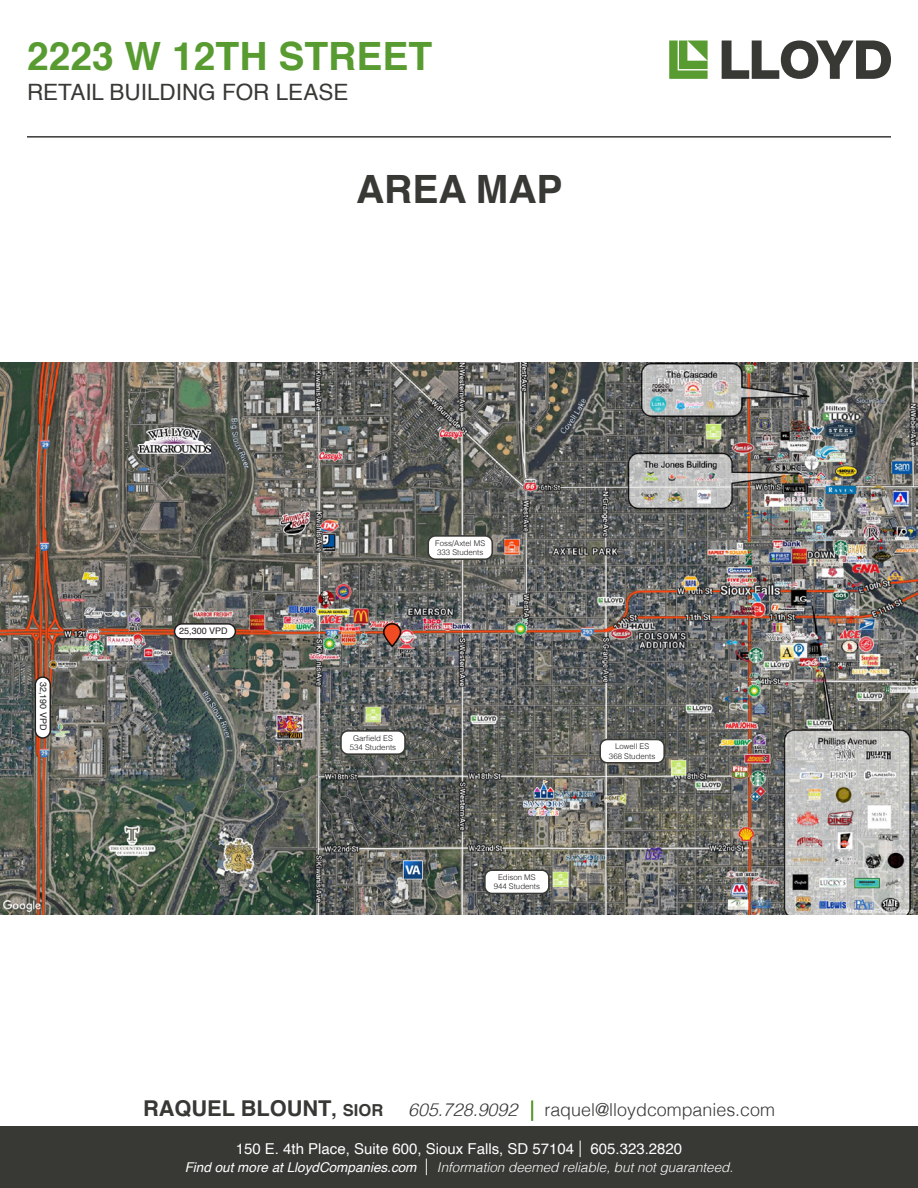
<style>
.page{position:relative;width:918px;height:1188px;background:#fff}
.page>*{position:absolute;margin:0;border:0;box-sizing:border-box;transform-origin:0 0}
.t1{font:700 39px "Helvetica";color:#589b31}
.t2{font:700 39px "Helvetica";color:#383935}
.t3{font:22.5px "Helvetica";color:#383935}
.t4{font:700 21.75px "Helvetica";color:#383935}
.t5{font:300 17.85px "Helvetica";color:#383935}
.t6{font:15px "Helvetica";color:#fff}
.t7{font:italic 300 13.5px "Helvetica";color:#fff}
.t8{font:9px "Helvetica";color:#231f20}
.t9{font:300 7.8px "Helvetica";color:#231f20}
.s1{font-size:19.5px}
.s2{font-size:16.5px}
.s3{font-style:italic}
.s4{font-style:italic;color:#589b31}
.s5{font-weight:300;font-size:16.5px}
.s6{font-weight:400}
.s7{font-style:normal;font-size:16.5px}
</style>
<div class="page">
<svg style="left:669px;top:41px;width:39px;height:38px"></svg>
<svg style="left:722px;top:40px;width:169px;height:39px"></svg>
<hr style="left:27px;top:136px;width:864px;height:2px;background:#383935">
<div style="left:0;top:1126px;width:918px;height:62px;background:#383935"></div>
<img style="left:0;top:363px;width:917px;height:551px">
<svg style="left:378px;top:539px;width:29px;height:114px"></svg>
<div style="left:428px;top:536px;width:64px;height:23px;background:#fff;border-radius:7px"></div>
<div style="left:427px;top:535px;width:66px;height:25px;border:2px solid #383935;border-radius:7px"></div>
<div style="left:341px;top:731px;width:64px;height:23px;background:#fff;border-radius:7px"></div>
<div style="left:340px;top:730px;width:66px;height:25px;border:2px solid #383935;border-radius:7px"></div>
<div style="left:485px;top:870px;width:64px;height:23px;background:#fff;border-radius:7px"></div>
<div style="left:484px;top:869px;width:66px;height:25px;border:2px solid #383935;border-radius:7px"></div>
<div style="left:600px;top:740px;width:64px;height:23px;background:#fff;border-radius:7px"></div>
<div style="left:599px;top:739px;width:66px;height:25px;border:2px solid #383935;border-radius:7px"></div>
<img style="left:517px;top:778px;width:51px;height:44px">
<img style="left:402px;top:860px;width:22px;height:22px">
<img style="left:137px;top:424px;width:73px;height:32px">
<div style="left:35px;top:677px;width:15px;height:61px;background:#fff;border-radius:7px"></div>
<div style="left:35px;top:676px;width:16px;height:63px;border:2px solid #231f20;border-radius:7px"></div>
<div style="left:175px;top:624px;width:60px;height:15px;background:#fff;border-radius:7px"></div>
<div style="left:174px;top:623px;width:62px;height:17px;border:2px solid #231f20;border-radius:7px"></div>
<p class="t1" style="left:27px;top:25px;width:407px">2223 W 12TH STREET</p>
<p class="t3" style="left:27px;top:75px;width:323px">RETAIL BUILDING FOR LEASE</p>
<p class="t2" style="left:356px;top:157px;width:208px">AREA MAP</p>
<p class="t8" style="left:50px;top:682px;width:50px;rotate:90deg">32,190 VPD</p>
<p class="t8" style="left:179px;top:624px;width:50px">25,300 VPD</p>
<p class="t9" style="left:435px;top:536px;width:51px">Foss/Axtel MS</p>
<p class="t9" style="left:437px;top:546px;width:48px">333 Students</p>
<p class="t9" style="left:353px;top:731px;width:41px">Garfield ES</p>
<p class="t9" style="left:350px;top:741px;width:48px">534 Students</p>
<p class="t9" style="left:498px;top:871px;width:39px">Edison MS</p>
<p class="t9" style="left:494px;top:880px;width:48px">944 Students</p>
<p class="t9" style="left:615px;top:740px;width:36px">Lowell ES</p>
<p class="t9" style="left:609px;top:749px;width:48px">368 Students</p>
<p class="t4" style="left:143px;top:1091px;width:242px">RAQUEL BLOUNT<span class="s1">,</span> <span class="s2">SIOR</span></p>
<p class="t5" style="left:408px;top:1094px;width:368px"><span class="s3">605.728.9092</span> <span class="s4">|</span> raquel@lloydcompanies.com</p>
<p class="t6" style="left:236px;top:1137px;width:448px">150 E. 4th Place, Suite 600, Sioux Falls, SD 57104 <span class="s5">|</span> 605.323.2820</p>
<p class="t7" style="left:185px;top:1156px;width:550px"><span class="s6">Find out more at LloydCompanies.com</span> <span class="s7">|</span> Information deemed reliable, but not guaranteed.</p>
</div>
